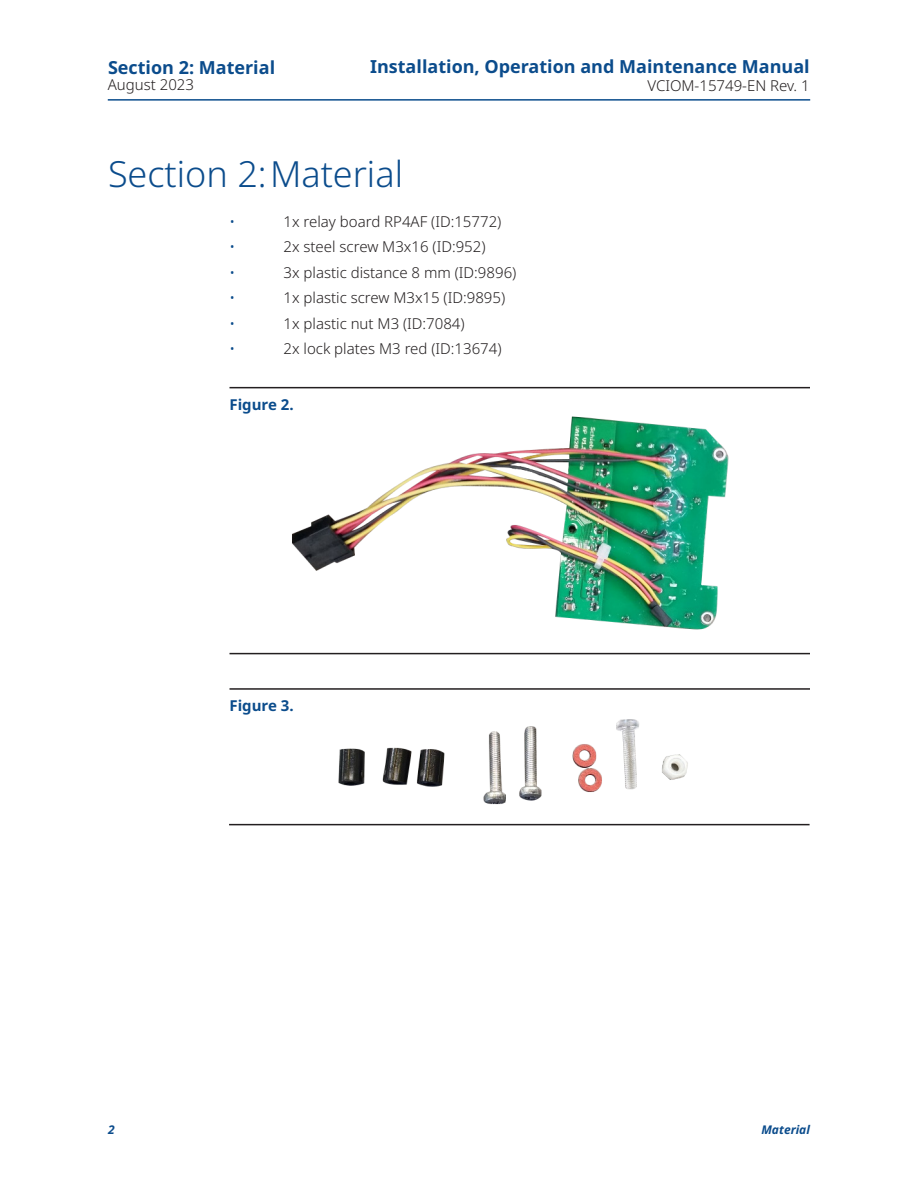
<style>
.page{position:relative;width:918px;height:1188px;background:#fff}
.page>*{position:absolute;margin:0;border:0;box-sizing:border-box;transform-origin:0 0}
.t1{font:300 36px "Noto Sans";color:#0b4c8c}
.t2{font:700 18px "Noto Sans";color:#0b4c8c}
.t3{font:300 15px "Noto Sans";color:#231f20}
.t4{font:700 15px "Noto Sans";color:#0b4c8c}
.t5{font:300 15px "Noto Sans";color:#0b4c8c}
.t6{font:italic 700 12px "Noto Sans";color:#0b4c8c}
</style>
<div class="page">
<img style="left:338px;top:719px;width:350px;height:86px">
<img style="left:292px;top:416px;width:437px;height:214px">
<hr style="left:108px;top:99px;width:702px;height:2px;background:#0b4c8c">
<hr style="left:230px;top:387px;width:580px;height:1px;background:#231f20">
<hr style="left:230px;top:653px;width:580px;height:1px;background:#231f20">
<hr style="left:230px;top:688px;width:580px;height:2px;background:#231f20">
<hr style="left:229px;top:824px;width:581px;height:1px;background:#231f20">
<p class="t2" style="left:108px;top:57px;width:169px">Section 2: Material</p>
<p class="t3" style="left:108px;top:76px;width:88px">August 2023</p>
<p class="t2" style="left:370px;top:57px;width:441px">Installation, Operation and Maintenance Manual</p>
<p class="t3" style="left:647px;top:77px;width:164px">VCIOM-15749-EN Rev. 1</p>
<p class="t1" style="left:108px;top:154px;width:297px">Section 2:Material</p>
<p class="t5" style="left:230px;top:213px;width:7px">•</p>
<p class="t3" style="left:284px;top:213px;width:219px">1x relay board RP4AF (ID:15772)</p>
<p class="t5" style="left:230px;top:238px;width:7px">•</p>
<p class="t3" style="left:284px;top:238px;width:204px">2x steel screw M3x16 (ID:952)</p>
<p class="t5" style="left:230px;top:264px;width:7px">•</p>
<p class="t3" style="left:284px;top:264px;width:234px">3x plastic distance 8 mm (ID:9896)</p>
<p class="t5" style="left:230px;top:289px;width:7px">•</p>
<p class="t3" style="left:284px;top:289px;width:223px">1x plastic screw M3x15 (ID:9895)</p>
<p class="t5" style="left:230px;top:315px;width:7px">•</p>
<p class="t3" style="left:284px;top:315px;width:183px">1x plastic nut M3 (ID:7084)</p>
<p class="t5" style="left:230px;top:340px;width:7px">•</p>
<p class="t3" style="left:284px;top:340px;width:220px">2x lock plates M3 red (ID:13674)</p>
<p class="t4" style="left:230px;top:396px;width:66px">Figure 2.</p>
<p class="t4" style="left:230px;top:697px;width:66px">Figure 3.</p>
<p class="t6" style="left:108px;top:1121px;width:8px">2</p>
<p class="t6" style="left:761px;top:1121px;width:50px">Material</p>
</div>
